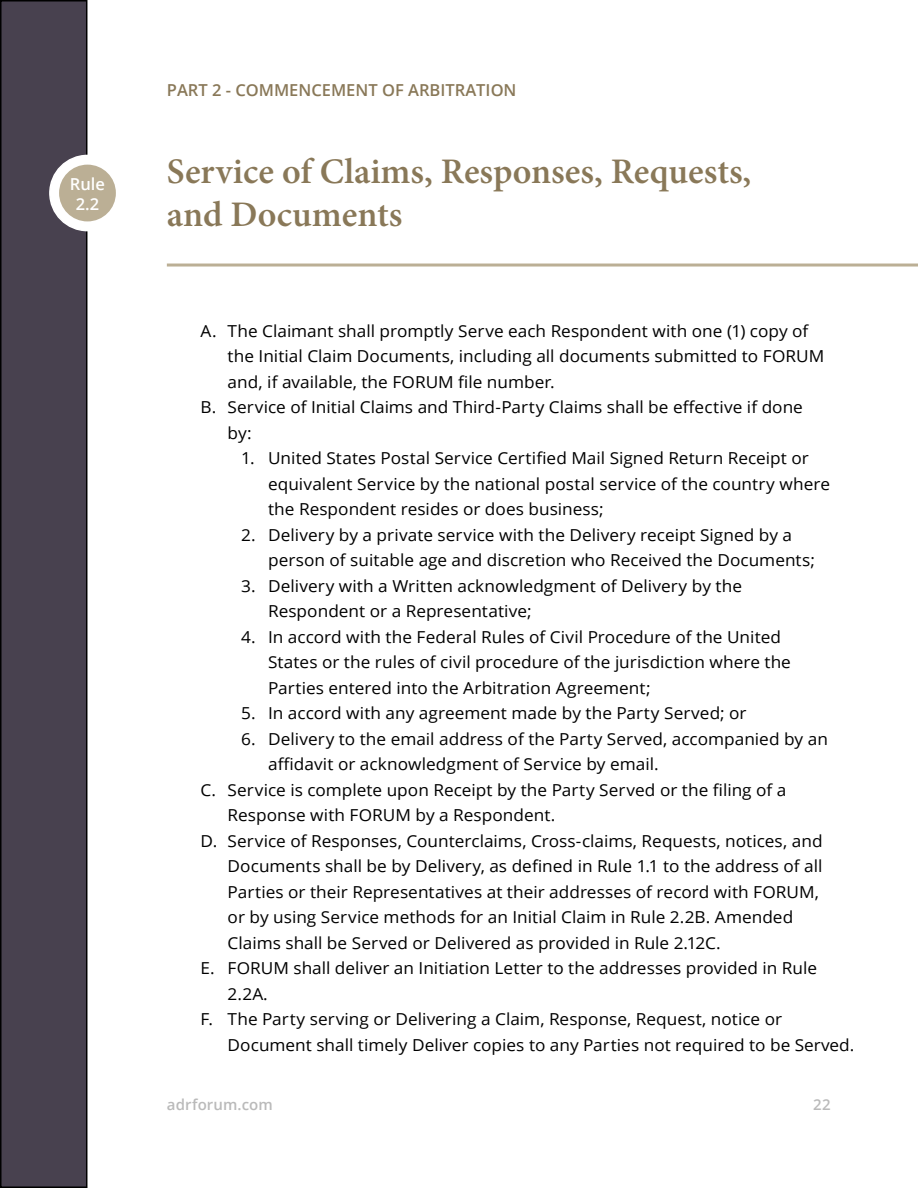
<style>
.page{position:relative;width:918px;height:1188px;background:#fff}
.page>*{position:absolute;margin:0;border:0;box-sizing:border-box;transform-origin:0 0}
.t1{font:600 36px/43.2px "Minion Pro";color:#897858}
.t2{font:16.5px/25.5px "Open Sans";color:#000;scale:1.04 1}
.t3{font:600 16.5px "Open Sans";color:#897858}
.t4{font:600 16.5px/19.8px "Open Sans";color:#fff;text-align:center}
.t5{font:600 15px "Open Sans";letter-spacing:.005em;color:#bababa}
</style>
<div class="page">
<div style="left:1px;top:1px;width:86px;height:1186px;background:#48414f"></div>
<div style="left:0;top:0;width:87px;height:1188px;border:2px solid #000"></div>
<div style="left:50px;top:155px;width:75px;height:76px;background:#fff;border-radius:50%"></div>
<div style="left:49px;top:155px;width:77px;height:76px;border:2px solid #fff;border-radius:50%"></div>
<div style="left:59px;top:165px;width:57px;height:56px;background:#bbaf95;border-radius:50%"></div>
<hr style="left:167px;top:264px;width:751px;height:3px;background:#bbaf95">
<p class="t4" style="left:70px;top:174px;width:37px">Rule<br>2.2</p>
<p class="t3" style="left:167px;top:79px;width:351px">PART 2 - COMMENCEMENT OF ARBITRATION</p>
<h1 class="t1" style="left:167px;top:150px;width:586px">Service of Claims, Responses, Requests, and Documents</h1>
<p class="t2" style="left:201px;top:318px;width:586px">A. The Claimant shall promptly Serve each Respondent with one (1) copy of</p>
<p class="t2" style="left:228px;top:343px;width:575px">the Initial Claim Documents, including all documents submitted to FORUM</p>
<p class="t2" style="left:228px;top:369px;width:316px">and, if available, the FORUM file number.</p>
<p class="t2" style="left:201px;top:394px;width:581px">B. Service of Initial Claims and Third-Party Claims shall be effective if done</p>
<p class="t2" style="left:228px;top:420px;width:25px">by:</p>
<p class="t2" style="left:268px;top:445px;width:542px;text-indent:-27px">1. United States Postal Service Certified Mail Signed Return Receipt or equivalent Service by the national postal service of the country where the Respondent resides or does business;</p>
<p class="t2" style="left:268px;top:522px;width:527px;text-indent:-27px">2. Delivery by a private service with the Delivery receipt Signed by a person of suitable age and discretion who Received the Documents;</p>
<p class="t2" style="left:268px;top:573px;width:457px;text-indent:-27px">3. Delivery with a Written acknowledgment of Delivery by the<br>Respondent or a Representative;</p>
<p class="t2" style="left:268px;top:624px;width:504px;text-indent:-27px">4. In accord with the Federal Rules of Civil Procedure of the United<br>States or the rules of civil procedure of the jurisdiction where the<br>Parties entered into the Arbitration Agreement;</p>
<p class="t2" style="left:241px;top:700px;width:488px">5. In accord with any agreement made by the Party Served; or</p>
<p class="t2" style="left:241px;top:726px;width:566px">6. Delivery to the email address of the Party Served, accompanied by an</p>
<p class="t2" style="left:268px;top:751px;width:377px">affidavit or acknowledgment of Service by email.</p>
<p class="t2" style="left:201px;top:776px;width:565px">C. Service is complete upon Receipt by the Party Served or the filing of a</p>
<p class="t2" style="left:228px;top:802px;width:317px">Response with FORUM by a Respondent.</p>
<p class="t2" style="left:201px;top:827px;width:600px">D. Service of Responses, Counterclaims, Cross-claims, Requests, notices, and</p>
<p class="t2" style="left:228px;top:853px;width:573px">Documents shall be by Delivery, as defined in Rule 1.1 to the address of all</p>
<p class="t2" style="left:228px;top:878px;width:570px">Parties or their Representatives at their addresses of record with FORUM,</p>
<p class="t2" style="left:228px;top:904px;width:545px">or by using Service methods for an Initial Claim in Rule 2.2B. Amended</p>
<p class="t2" style="left:228px;top:929px;width:476px">Claims shall be Served or Delivered as provided in Rule 2.12C.</p>
<p class="t2" style="left:201px;top:955px;width:594px">E. FORUM shall deliver an Initiation Letter to the addresses provided in Rule</p>
<p class="t2" style="left:228px;top:980px;width:40px">2.2A.</p>
<p class="t2" style="left:201px;top:1006px;width:561px">F. The Party serving or Delivering a Claim, Response, Request, notice or</p>
<p class="t2" style="left:228px;top:1031px;width:604px">Document shall timely Deliver copies to any Parties not required to be Served.</p>
<p class="t5" style="left:167px;top:1094px;width:107px">adrforum.com</p>
<p class="t5" style="left:813px;top:1094px;width:19px">22</p>
</div>
